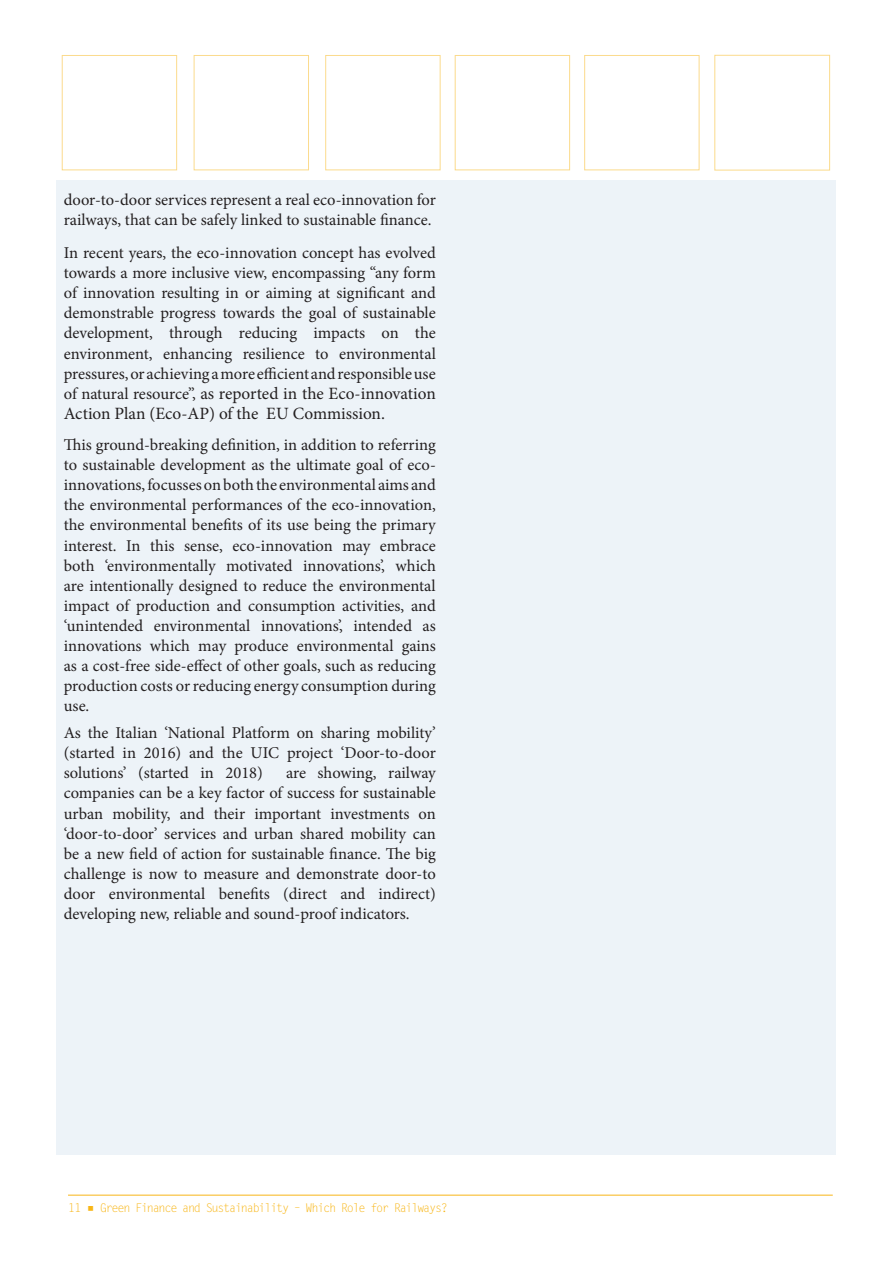
<style>
.page{position:relative;width:893px;height:1263px;background:#fff}
.page>*{position:absolute;margin:0;border:0;box-sizing:border-box;transform-origin:0 0}
.body_text{font:17.25px/20.1px "Minion Pro";color:#231f20}
.body_text-2{font:16.5px/20.1px "Minion Pro";color:#231f20;text-align:justify}
.t1{font:12px "Letter Gothic Std";letter-spacing:-.11em;color:#f8b617}
.s1{font-size:16.5px}
</style>
<div class="page">
<hr style="left:68px;top:1195px;width:765px;height:1px;background:#f8b617">
<div style="left:57px;top:180px;width:779px;height:974px;background:#edf3f8"></div>
<p class="body_text-2" style="left:64px;top:190px;width:374px">door-to-door services represent a real eco-innovation for railways, that can be safely linked to sustainable finance.</p>
<p class="body_text-2" style="left:64px;top:243px;width:374px">In recent years, the eco-innovation concept has evolved towards a more inclusive view, encompassing “any form of innovation resulting in or aiming at significant and demonstrable progress towards the goal of sustainable development, through reducing impacts on the environment, enhancing resilience to environmental pressures, or achieving a more efficient and responsible use</p>
<p class="body_text" style="left:64px;top:383px;width:374px"><span class="s1">of natural resource”,</span> as reported in the Eco-innovation<br>Action Plan (Eco-AP) of the EU Commission.</p>
<p class="body_text-2" style="left:64px;top:435px;width:374px">This ground-breaking definition, in addition to referring to sustainable development as the ultimate goal of eco&shy;innovations, focusses on both the environmental aims and the environmental performances of the eco-innovation, the environmental benefits of its use being the primary interest. In this sense, eco-innovation may embrace both ‘environmentally motivated innovations’, which are intentionally designed to reduce the environmental impact of production and consumption activities, and ‘unintended environmental innovations’, intended as innovations which may produce environmental gains as a cost-free side-effect of other goals, such as reducing production costs or reducing energy consumption during use.</p>
<p class="body_text-2" style="left:64px;top:723px;width:374px">As the Italian ‘National Platform on sharing mobility’ (started in 2016) and the UIC project ‘Door-to-door solutions’ (started in 2018)</p>
<p class="body_text-2" style="left:64px;top:763px;width:374px;text-indent:222px">are showing, railway companies can be a key factor of success for sustainable urban mobility, and their important investments on ‘door-to-door’ services and urban shared mobility can be a new field of action for sustainable finance. The big challenge is now to measure and demonstrate door-to door environmental benefits (direct and indirect) developing new, reliable and sound-proof indicators.</p>
<p class="t1" style="left:68px;top:1201px;width:382px">11 ■ Green Finance and Sustainability – Which Role for Railways?</p>
</div>
